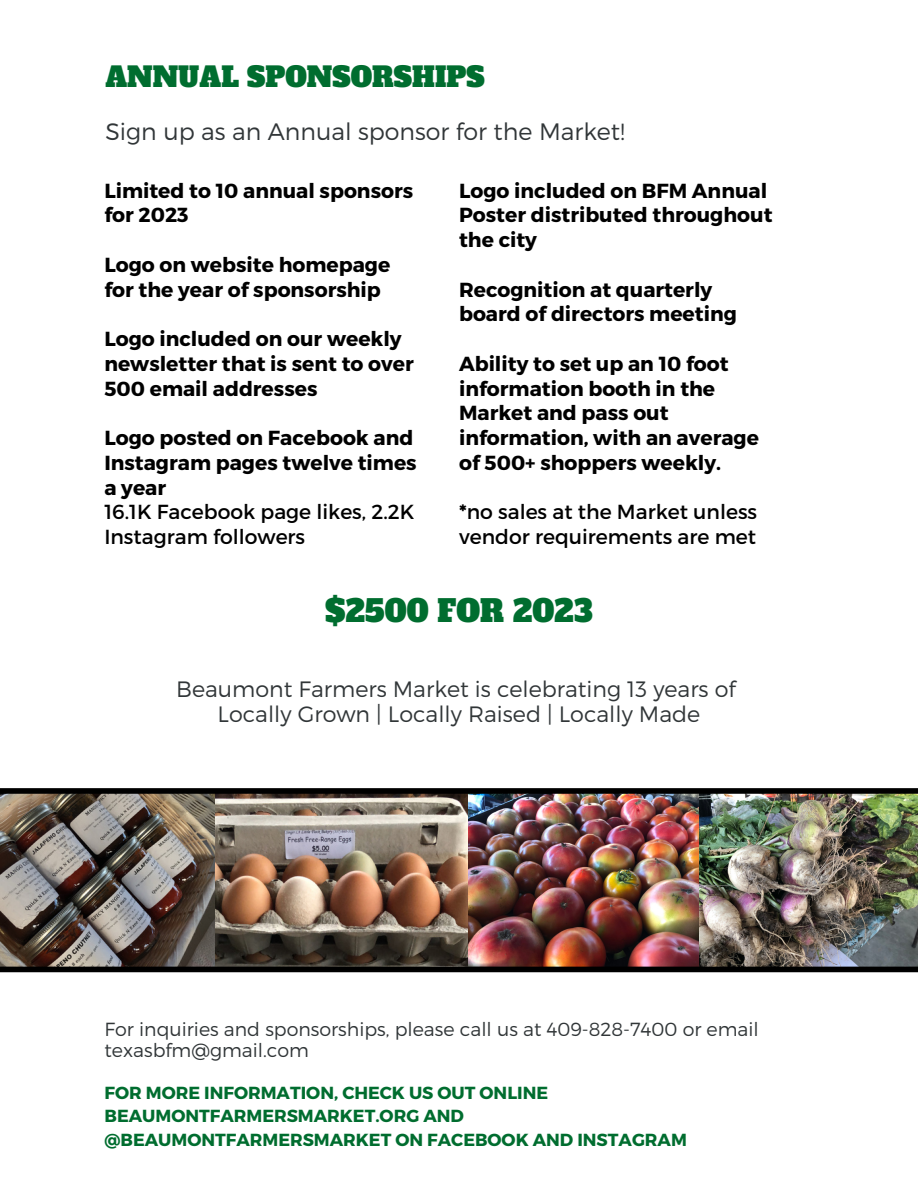
<style>
.page{position:relative;width:918px;height:1188px;background:#fff}
.page>*{position:absolute;margin:0;border:0;box-sizing:border-box;transform-origin:0 0}
.t1{font:30px "Alfa Slab One";color:#006d2f}
.t2{font:27.15px "Alfa Slab One";color:#006d2f}
.t3{font:300 23.7px "Montserrat";color:#313638}
.t4{font:300 22.2px/24.8px "Montserrat";color:#313638;text-align:center}
.t5{font:700 20.4px/24.8px "Montserrat";color:#000}
.t6{font:20.4px/24.8px "Montserrat";color:#000}
.t7{font:300 18.9px/21.1px "Montserrat";color:#313638}
.t8{font:700 17.4px/23.7px "Montserrat";color:#006d2f}
.s1{font-weight:700}
</style>
<div class="page">
<img style="left:698px;top:794px;width:220px;height:173px">
<img style="left:214px;top:794px;width:484px;height:173px">
<img style="left:0;top:794px;width:214px;height:173px">
<div style="left:0;top:788px;width:918px;height:6px;background:#000"></div>
<div style="left:0;top:967px;width:918px;height:5px;background:#000"></div>
<h2 class="t2" style="left:105px;top:59px;width:381px">ANNUAL SPONSORSHIPS</h2>
<p class="t3" style="left:105px;top:116px;width:521px">Sign up as an Annual sponsor for the Market!</p>
<p class="t5" style="left:104px;top:177px;width:310px">Limited to 10 annual sponsors for 2023</p>
<p class="t5" style="left:104px;top:251px;width:287px">Logo on website homepage for the year of sponsorship</p>
<p class="t5" style="left:104px;top:325px;width:311px">Logo included on our weekly newsletter that is sent to over<br>500 email addresses</p>
<p class="t5" style="left:104px;top:424px;width:314px">Logo posted on Facebook and<br>Instagram pages twelve times a year</p>
<p class="t6" style="left:104px;top:499px;width:312px">16.1K Facebook page likes, 2.2K<br>Instagram followers</p>
<p class="t5" style="left:459px;top:177px;width:315px">Logo included on BFM Annual<br>Poster distributed throughout the city</p>
<p class="t5" style="left:459px;top:276px;width:279px">Recognition at quarterly board of directors meeting</p>
<p class="t5" style="left:459px;top:350px;width:301px">Ability to set up an 10 foot information booth in the<br>Market and pass out information, with an average of 500+ shoppers weekly.</p>
<p class="t6" style="left:459px;top:499px;width:300px"><span class="s1">*</span>no sales at the Market unless vendor requirements are met</p>
<h1 class="t1" style="left:325px;top:591px;width:269px">$2500 FOR 2023</h1>
<p class="t4" style="left:176px;top:676px;width:561px">Beaumont Farmers Market is celebrating 13 years of<br>Locally Grown | Locally Raised | Locally Made</p>
<p class="t7" style="left:105px;top:1017px;width:656px">For inquiries and sponsorships, please call us at 409-828-7400 or email texasbfm@gmail.com</p>
<p class="t8" style="left:105px;top:1080px;width:584px">FOR MORE INFORMATION, CHECK US OUT ONLINE<br>BEAUMONTFARMERSMARKET.ORG AND @BEAUMONTFARMERSMARKET ON FACEBOOK AND INSTAGRAM</p>
</div>
